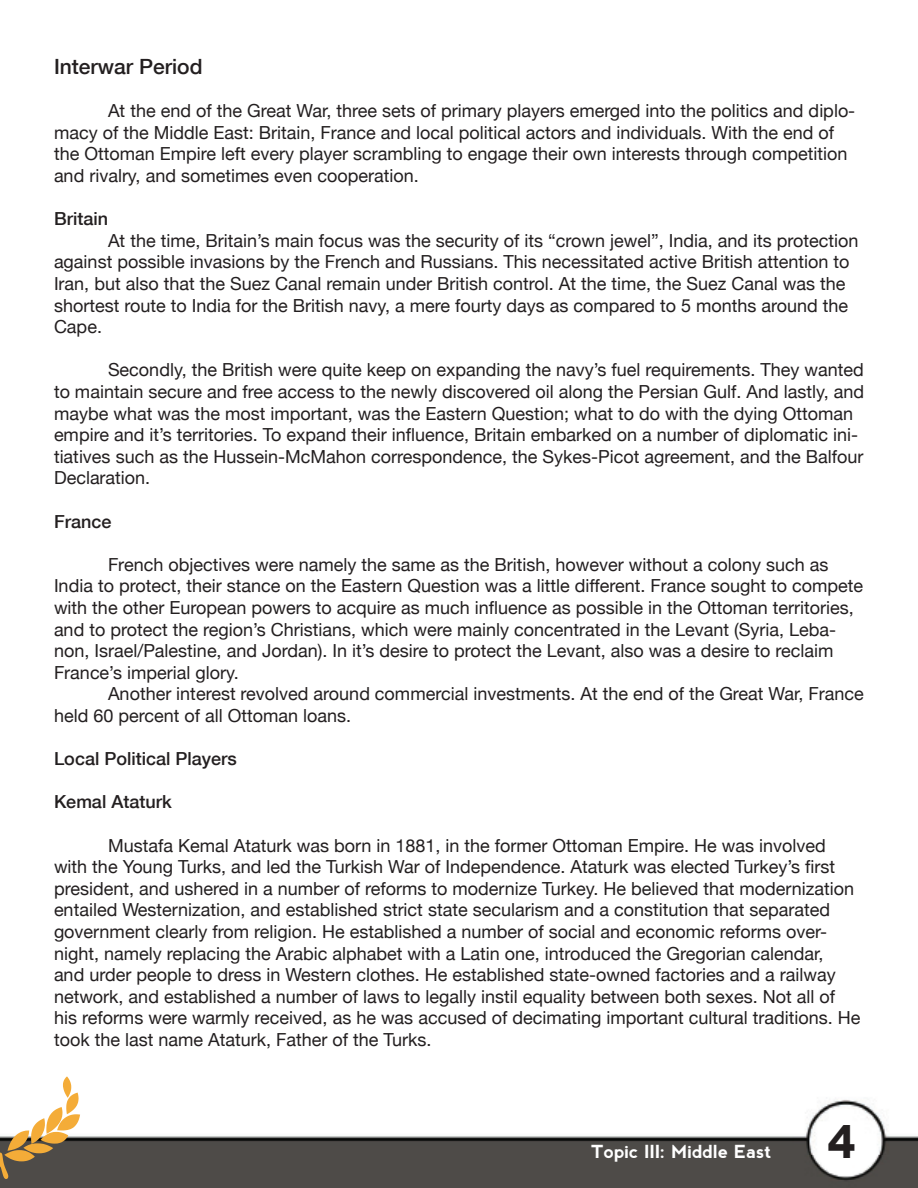
<style>
.page{position:relative;width:918px;height:1188px;background:#fff}
.page>*{position:absolute;margin:0;border:0;box-sizing:border-box;transform-origin:0 0}
.t1{font:700 45px "nevis";color:#231f20}
.t2{font:500 21px "Helvetica Neue";color:#231f20}
.t3{font:18px/21.6px "Helvetica Neue";color:#231f20}
.t4{font:500 18px "Helvetica Neue";color:#231f20}
.t5{font:700 18px "nevis";color:#fff}
</style>
<div class="page">
<img style="left:1px;top:1099px;width:917px;height:89px">
<svg style="left:0;top:1076px;width:80px;height:103px"></svg>
<p class="t2" style="left:54px;top:50px;width:150px">Interwar Period</p>
<p class="t3" style="left:54px;top:99px;width:803px;text-indent:54px">At the end of the Great War, three sets of primary players emerged into the politics and diplo&shy;macy of the Middle East: Britain, France and local political actors and individuals. With the end of the Ottoman Empire left every player scrambling to engage their own interests through competition and rivalry, and sometimes even cooperation.</p>
<p class="t4" style="left:54px;top:204px;width:56px">Britain</p>
<p class="t3" style="left:54px;top:228px;width:806px;text-indent:54px">At the time, Britain’s main focus was the security of its “crown jewel”, India, and its protection against possible invasions by the French and Russians. This necessitated active British attention to Iran, but also that the Suez Canal remain under British control. At the time, the Suez Canal was the shortest route to India for the British navy, a mere fourty days as compared to 5 months around the Cape.</p>
<p class="t3" style="left:54px;top:358px;width:812px;text-indent:54px">Secondly, the British were quite keep on expanding the navy’s fuel requirements. They wanted to maintain secure and free access to the newly discovered oil along the Persian Gulf. And lastly, and maybe what was the most important, was the Eastern Question; what to do with the dying Ottoman empire and it’s territories. To expand their influence, Britain embarked on a number of diplomatic ini&shy;tiatives such as the Hussein-McMahon correspondence, the Sykes-Picot agreement, and the Balfour Declaration.</p>
<p class="t4" style="left:54px;top:507px;width:59px">France</p>
<p class="t3" style="left:54px;top:552px;width:811px;text-indent:54px">French objectives were namely the same as the British, however without a colony such as India to protect, their stance on the Eastern Question was a little different. France sought to compete with the other European powers to acquire as much influence as possible in the Ottoman territories, and to protect the region’s Christians, which were mainly concentrated in the Levant (Syria, Leba&shy;non, Israel/Palestine, and Jordan). In it’s desire to protect the Levant, also was a desire to reclaim France’s imperial glory.</p>
<p class="t3" style="left:54px;top:682px;width:811px;text-indent:54px">Another interest revolved around commercial investments. At the end of the Great War, France held 60 percent of all Ottoman loans.</p>
<p class="t4" style="left:54px;top:744px;width:184px">Local Political Players</p>
<p class="t4" style="left:54px;top:788px;width:119px">Kemal Ataturk</p>
<p class="t3" style="left:54px;top:833px;width:808px;text-indent:54px">Mustafa Kemal Ataturk was born in 1881, in the former Ottoman Empire. He was involved with the Young Turks, and led the Turkish War of Independence. Ataturk was elected Turkey’s first president, and ushered in a number of reforms to modernize Turkey. He believed that modernization entailed Westernization, and established strict state secularism and a constitution that separated government clearly from religion. He established a number of social and economic reforms over&shy;night, namely replacing the Arabic alphabet with a Latin one, introduced the Gregorian calendar,<br>and urder people to dress in Western clothes. He established state-owned factories and a railway network, and established a number of laws to legally instil equality between both sexes. Not all of his reforms were warmly received, as he was accused of decimating important cultural traditions. He took the last name Ataturk, Father of the Turks.</p>
<p class="t5" style="left:591px;top:1141px;width:182px">Topic III: Middle East</p>
<h1 class="t1" style="left:827px;top:1116px;width:33px">4</h1>
</div>
